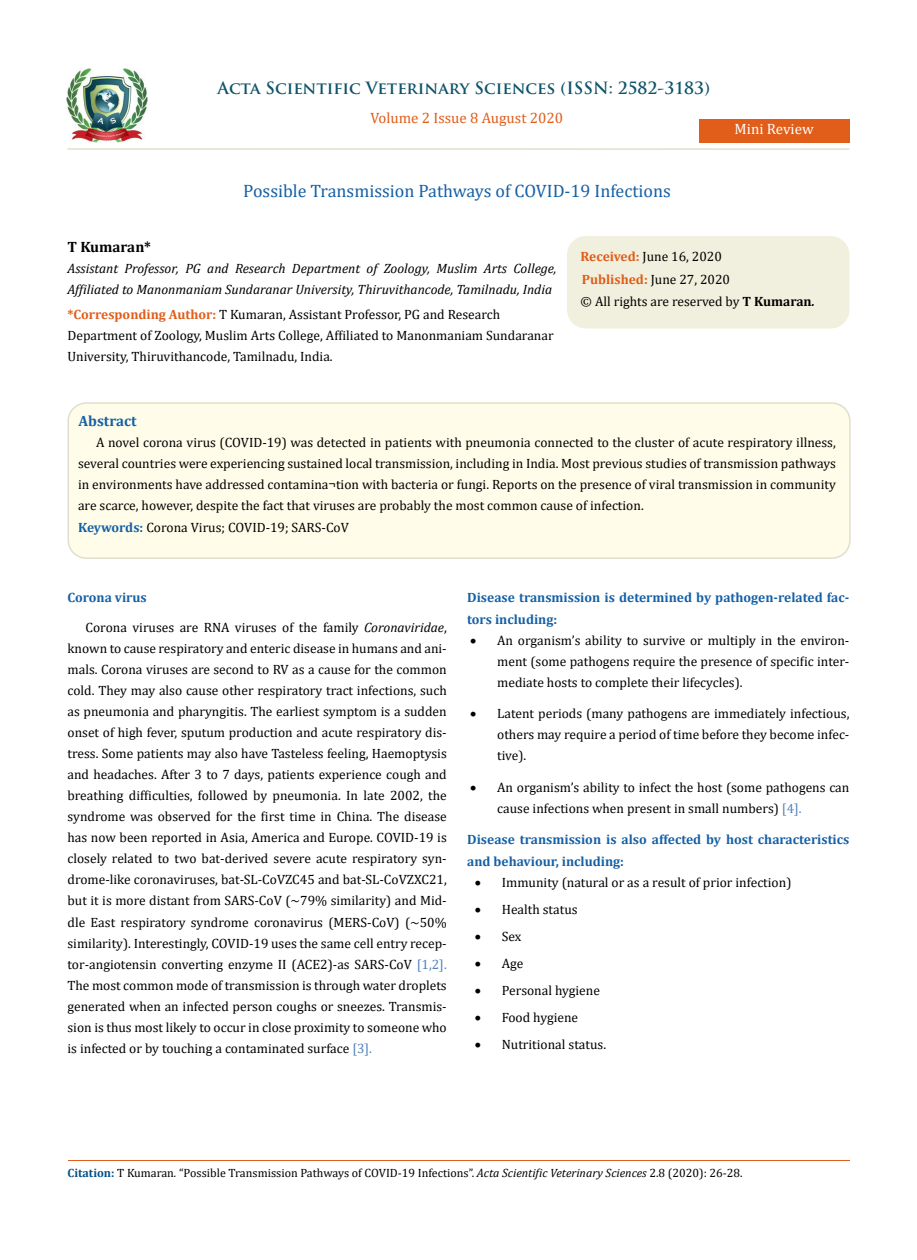
<style>
.page{position:relative;width:917px;height:1260px;background:#fff}
.page>*{position:absolute;margin:0;border:0;box-sizing:border-box;transform-origin:0 0}
.t1{font:18px "Cambria";color:#1560a6}
.t2{font:700 16.5px "Trajan Pro";color:#0e546a}
.t3{font:15px "Cambria";color:#e05d1a}
.t4{font:15px "Cambria";color:#fff}
.t5{font:700 15px "Cambria";color:#000}
.t6{font:700 15px "Cambria";color:#1560a6}
.t7{font:13.5px/21px "Cambria";color:#000;text-align:justify}
.t8{font:700 13.5px/21.6px "Cambria";color:#1560a6}
.t9{font:italic 13.5px/21px "Cambria";color:#000}
.t10{font:12px "Cambria";color:#000}
.s1{font-weight:700;color:#e05d1a}
.s2{font-weight:700}
.s3{font-weight:700;font-style:italic}
.s4{font-weight:700;color:#1560a6}
.s5{font-style:italic}
.s6{color:#4f81bd}
.s7{font-weight:700;color:#035089}
</style>
<div class="page">
<img style="left:67px;top:68px;width:80px;height:74px">
<div style="left:699px;top:119px;width:150px;height:23px;background:#e05d1a"></div>
<div style="left:567px;top:237px;width:281px;height:91px;background:#f1f0de;border-radius:18px"></div>
<div style="left:567px;top:236px;width:282px;height:93px;border:2px solid #f1f0de;border-radius:18px"></div>
<div style="left:68px;top:403px;width:781px;height:155px;background:#fffde9;border-radius:18px"></div>
<div style="left:67px;top:402px;width:783px;height:157px;border:2px solid #e0dfcd;border-radius:18px"></div>
<hr style="left:67px;top:148px;width:782px;height:2px;background:#e0dfcd">
<hr style="left:68px;top:1160px;width:781px;height:1px;background:#e05d1a">
<p class="t2" style="left:217px;top:77px;width:494px">Acta Scientific Veterinary Sciences (ISSN: 2582-3183)</p>
<p class="t3" style="left:370px;top:109px;width:194px">Volume 2 Issue 8 August 2020</p>
<h1 class="t1" style="left:243px;top:180px;width:429px">Possible Transmission Pathways of COVID-19 Infections</h1>
<p class="t4" style="left:734px;top:120px;width:81px">Mini Review</p>
<p class="t5" style="left:67px;top:237px;width:85px">T Kumaran*</p>
<p class="t9" style="left:67px;top:258px;width:490px">Assistant Professor, PG and Research Department of Zoology, Muslim Arts College,<br>Affiliated to Manonmaniam Sundaranar University, Thiruvithancode, Tamilnadu, India</p>
<p class="t7" style="left:67px;top:303px;width:487px;text-align:left"><span class="s1">*Corresponding Author:</span> T Kumaran, Assistant Professor, PG and Research<br>Department of Zoology, Muslim Arts College, Affiliated to Manonmaniam Sundaranar<br>University, Thiruvithancode, Tamilnadu, India.</p>
<p class="t6" style="left:78px;top:411px;width:60px">Abstract</p>
<p class="t7" style="left:580px;top:245px;width:151px;line-height:23.1px"><span class="s1">Received:</span> June 16, 2020<br><span class="s1">Published:</span> June 27, 2020</p>
<p class="t7" style="left:580px;top:291px;width:236px">© All rights are reserved by <span class="s2">T Kumaran</span><span class="s3">.</span></p>
<p class="t7" style="left:78px;top:432px;width:759px;text-indent:18px">A novel corona virus (COVID-19) was detected in patients with pneumonia connected to the cluster of acute respiratory illness, several countries were experiencing sustained local transmission, including in India. Most previous studies of transmission pathways in environments have addressed contamina¬tion with bacteria or fungi. Reports on the presence of viral transmission in community are scarce, however, despite the fact that viruses are probably the most common cause of infection.</p>
<p class="t7" style="left:78px;top:517px;width:272px"><span class="s4">Keywords:</span> Corona Virus; COVID-19; SARS-CoV</p>
<p class="t8" style="left:67px;top:586px;width:81px">Corona virus</p>
<p class="t7" style="left:67px;top:617px;width:381px;text-indent:18px">Corona viruses are RNA viruses of the family <span class="s5">Coronaviridae</span>, known to cause respiratory and enteric disease in humans and ani&shy;mals. Corona viruses are second to RV as a cause for the common cold. They may also cause other respiratory tract infections, such as pneumonia and pharyngitis. The earliest symptom is a sudden onset of high fever, sputum production and acute respiratory dis&shy;tress. Some patients may also have Tasteless feeling, Haemoptysis and headaches. After 3 to 7 days, patients experience cough and breathing difficulties, followed by pneumonia. In late 2002, the syndrome was observed for the first time in China. The disease has now been reported in Asia, America and Europe. COVID-19 is closely related to two bat-derived severe acute respiratory syn&shy;drome-like coronaviruses, bat-SL-CoVZC45 and bat-SL-CoVZXC21, but it is more distant from SARS-CoV (~79% similarity) and Mid&shy;dle East respiratory syndrome coronavirus (MERS-CoV) (~50% similarity). Interestingly, COVID-19 uses the same cell entry recep&shy;tor-angiotensin converting enzyme II (ACE2)-as SARS-CoV <span class="s6">[1,2].<br></span>The most common mode of transmission is through water droplets generated when an infected person coughs or sneezes. Transmis&shy;sion is thus most likely to occur in close proximity to someone who is infected or by touching a contaminated surface <span class="s6">[3].</span></p>
<p class="t8" style="left:467px;top:586px;width:384px">Disease transmission is determined by pathogen-related fac&shy;tors including:</p>
<p class="t7" style="left:497px;top:629px;width:354px;text-indent:-27px">• An organism’s ability to survive or multiply in the environ&shy;ment (some pathogens require the presence of specific inter&shy;mediate hosts to complete their lifecycles).</p>
<p class="t7" style="left:497px;top:703px;width:354px;text-indent:-27px">• Latent periods (many pathogens are immediately infectious, others may require a period of time before they become infec&shy;tive).</p>
<p class="t7" style="left:497px;top:776px;width:354px;text-indent:-27px">• An organism’s ability to infect the host (some pathogens can cause infections when present in small numbers) <span class="s6">[4].</span></p>
<p class="t8" style="left:467px;top:828px;width:384px">Disease transmission is also affected by host characteristics and behaviour, including:</p>
<p class="t7" style="left:474px;top:872px;width:318px">• Immunity (natural or as a result of prior infection)</p>
<p class="t7" style="left:474px;top:899px;width:104px">• Health status</p>
<p class="t7" style="left:474px;top:926px;width:48px">• Sex</p>
<p class="t7" style="left:474px;top:953px;width:50px">• Age</p>
<p class="t7" style="left:474px;top:980px;width:127px">• Personal hygiene</p>
<p class="t7" style="left:474px;top:1007px;width:105px">• Food hygiene</p>
<p class="t7" style="left:474px;top:1034px;width:133px">• Nutritional status.</p>
<p class="t10" style="left:68px;top:1165px;width:676px"><span class="s7">Citation:</span> T Kumaran<span class="s5">.</span> “Possible Transmission Pathways of COVID-19 Infections”. <span class="s5">Acta Scientific Veterinary Sciences</span> 2.8 (2020): 26-28.</p>
</div>
